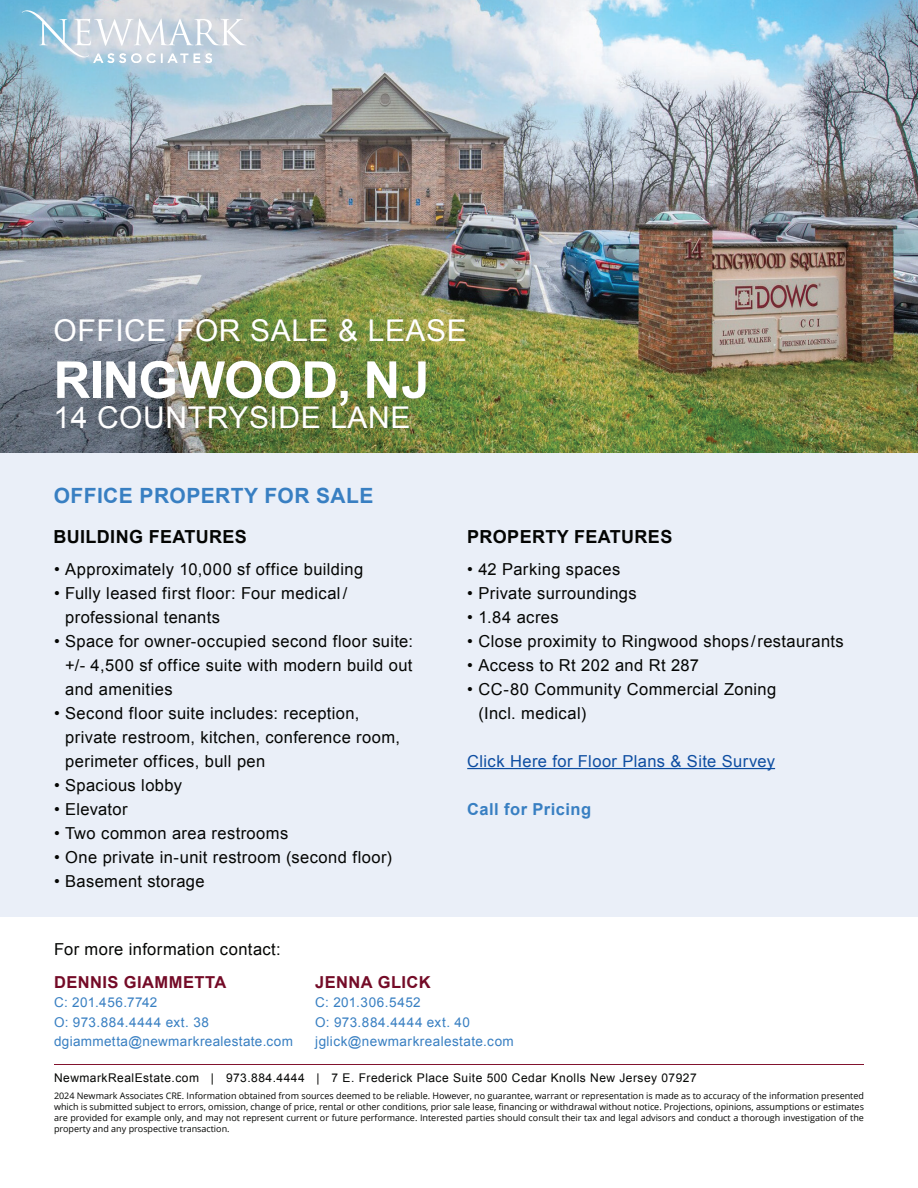
<style>
.page{position:relative;width:918px;height:1188px;background:#fff}
.page>*{position:absolute;margin:0;border:0;box-sizing:border-box;transform-origin:0 0}
.t1{font:700 51px "Arial";letter-spacing:-.02em;color:#fff}
.t2{font:30px "Arial";letter-spacing:.02em;color:#fff}
.t3{font:700 21px "Arial";letter-spacing:.02em;color:#387fc2}
.t4{font:700 18px "Arial";letter-spacing:.02em;color:#040503}
.t5{font:16.5px/24px "Arial";letter-spacing:.025em;color:#040503}
.t6{font:16.5px "Arial";letter-spacing:.02em;color:#0d4da1}
.t7{font:700 16.5px "Arial";letter-spacing:.025em;color:#740b27}
.t8{font:700 16.5px "Arial";letter-spacing:.03em;color:#387fc2}
.t9{font:13.5px/19.5px "Arial";letter-spacing:.03em;color:#387fc2}
.t10{font:12px "Arial";letter-spacing:.04em;color:#040503}
.t11{font:9px/10.8px "Open Sans";color:#040503;text-align:justify}
</style>
<div class="page">
<img style="left:0;top:0;width:918px;height:454px">
<div style="left:0;top:454px;width:918px;height:463px;background:#eaeff8"></div>
<hr style="left:54px;top:1064px;width:810px;height:1px;background:#82132e">
<svg style="left:22px;top:10px;width:225px;height:53px;background:#c3d6e2"></svg>
<hr style="left:467px;top:768px;width:308px;height:1px;background:#0d4da1">
<h2 class="t2" style="left:54px;top:310px;width:415px">OFFICE FOR SALE &amp; LEASE</h2>
<h1 class="t1" style="left:54px;top:346px;width:378px">RINGWOOD, NJ</h1>
<h2 class="t2" style="left:54px;top:398px;width:359px">14 COUNTRYSIDE LANE</h2>
<p class="t3" style="left:54px;top:482px;width:321px">OFFICE PROPERTY FOR SALE</p>
<p class="t4" style="left:54px;top:525px;width:195px">BUILDING FEATURES</p>
<p class="t4" style="left:467px;top:525px;width:207px">PROPERTY FEATURES</p>
<p class="t5" style="left:467px;top:557px;width:155px">• 42 Parking spaces</p>
<p class="t5" style="left:467px;top:581px;width:171px">• Private surroundings</p>
<p class="t5" style="left:467px;top:605px;width:93px">• 1.84 acres</p>
<p class="t5" style="left:467px;top:629px;width:378px">• Close proximity to Ringwood shops/restaurants</p>
<p class="t5" style="left:467px;top:653px;width:233px">• Access to Rt 202 and Rt 287</p>
<p class="t5" style="left:478px;top:677px;width:299px;text-indent:-11px">• CC-80 Community Commercial Zoning (Incl. medical)</p>
<p class="t6" style="left:467px;top:750px;width:309px">Click Here for Floor Plans &amp; Site Survey</p>
<p class="t8" style="left:467px;top:798px;width:125px">Call for Pricing</p>
<p class="t5" style="left:54px;top:557px;width:311px">• Approximately 10,000 sf office building</p>
<p class="t5" style="left:65px;top:581px;width:284px;text-indent:-11px">• Fully leased first floor: Four medical/ professional tenants</p>
<p class="t5" style="left:65px;top:629px;width:349px;text-align:justify;text-indent:-11px">• Space for owner-occupied second floor suite: +/- 4,500 sf office suite with modern build out and amenities</p>
<p class="t5" style="left:65px;top:701px;width:336px;text-indent:-11px">• Second floor suite includes: reception, private restroom, kitchen, conference room, perimeter offices, bull pen</p>
<p class="t5" style="left:54px;top:773px;width:130px">• Spacious lobby</p>
<p class="t5" style="left:54px;top:797px;width:75px">• Elevator</p>
<p class="t5" style="left:54px;top:821px;width:236px">• Two common area restrooms</p>
<p class="t5" style="left:54px;top:845px;width:340px">• One private in-unit restroom (second floor)</p>
<p class="t5" style="left:54px;top:869px;width:152px">• Basement storage</p>
<p class="t5" style="left:54px;top:938px;width:228px">For more information contact:</p>
<p class="t7" style="left:54px;top:971px;width:174px">DENNIS GIAMMETTA</p>
<p class="t9" style="left:54px;top:993px;width:241px">C: 201.456.7742<br>O: 973.884.4444 ext. 38 dgiammetta@newmarkrealestate.com</p>
<p class="t7" style="left:315px;top:971px;width:117px">JENNA GLICK</p>
<p class="t9" style="left:315px;top:993px;width:200px">C: 201.306.5452<br>O: 973.884.4444 ext. 40 jglick@newmarkrealestate.com</p>
<p class="t10" style="left:54px;top:1070px;width:644px">NewmarkRealEstate.com | 973.884.4444 | 7 E. Frederick Place Suite 500 Cedar Knolls New Jersey 07927</p>
<p class="t11" style="left:54px;top:1090px;width:812px">2024 Newmark Associates CRE. Information obtained from sources deemed to be reliable. However, no guarantee, warrant or representation is made as to accuracy of the information presented which is submitted subject to errors, omission, change of price, rental or other conditions, prior sale lease, financing or withdrawal without notice. Projections, opinions, assumptions or estimates are provided for example only, and may not represent current or future performance. Interested parties should consult their tax and legal advisors and conduct a thorough investigation of the property and any prospective transaction.</p>
</div>
